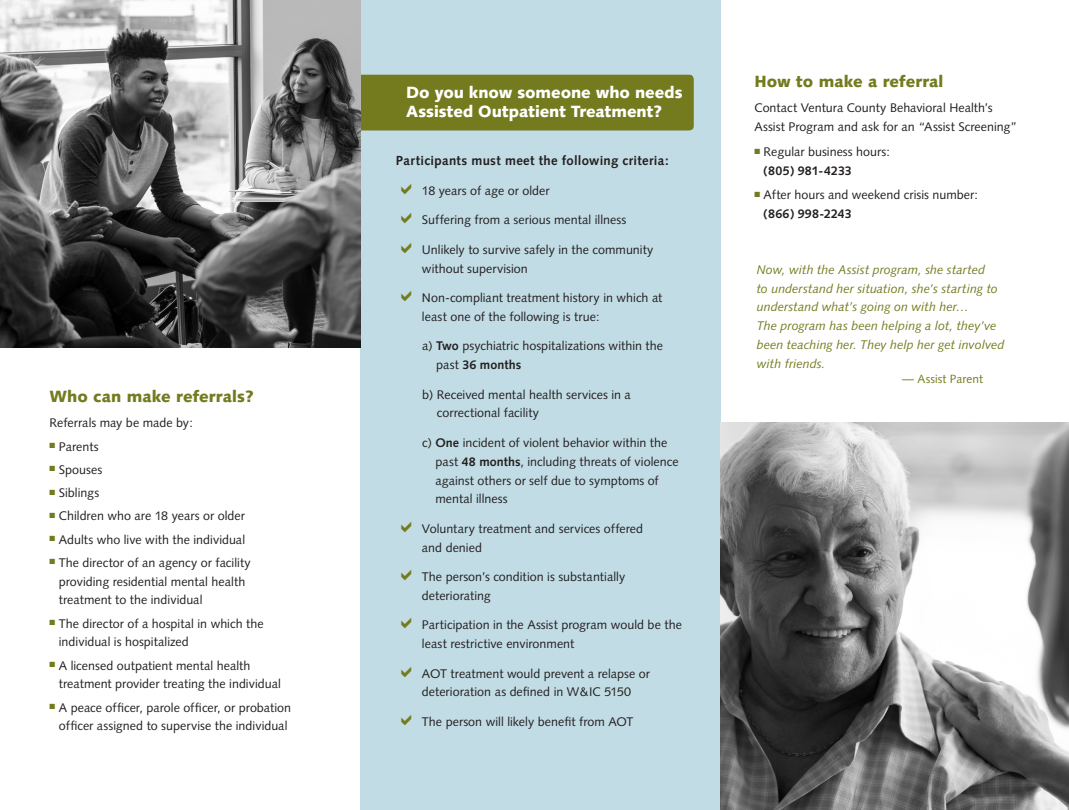
<style>
.page{position:relative;width:1069px;height:810px;background:#fff}
.page>*{position:absolute;margin:0;border:0;box-sizing:border-box;transform-origin:0 0}
.t1{font:900 16.25px/18.8px "Syntax";letter-spacing:-.005em;color:#fff}
.t2{font:900 16.25px "Syntax";letter-spacing:.005em;color:#747b1e}
.t3{font:700 13.12px "Syntax";letter-spacing:.025em;color:#231f20}
.t4{font:12.5px/18.8px "Syntax";color:#231f20}
.t5{font:italic 12.5px/18.8px "Syntax";color:#747b1e}
.t6{font:11.88px "Syntax";letter-spacing:.005em;color:#747b1e}
.s1{font-weight:700}
</style>
<div class="page">
<div style="left:360px;top:0;width:360px;height:810px;background:#c1dce4"></div>
<div style="left:329px;top:75px;width:365px;height:56px;background:#747b1e;border-radius:5px"></div>
<img style="left:720px;top:422px;width:349px;height:388px">
<img style="left:0;top:0;width:360px;height:347px">
<p class="t2" style="left:49px;top:387px;width:206px">Who can make referrals?</p>
<p class="t4" style="left:49px;top:414px;width:145px">Referrals may be made by:</p>
<p class="t4" style="left:49px;top:437px;width:51px"><sup>■</sup> Parents</p>
<p class="t4" style="left:49px;top:460px;width:54px"><sup>■</sup> Spouses</p>
<p class="t4" style="left:49px;top:483px;width:51px"><sup>■</sup> Siblings</p>
<p class="t4" style="left:49px;top:507px;width:197px"><sup>■</sup> Children who are 18 years or older</p>
<p class="t4" style="left:49px;top:530px;width:197px"><sup>■</sup> Adults who live with the individual</p>
<p class="t4" style="left:59px;top:553px;width:193px;text-indent:-9px"><sup>■</sup> The director of an agency or facility providing residential mental health treatment to the individual</p>
<p class="t4" style="left:59px;top:614px;width:206px;text-indent:-9px"><sup>■</sup> The director of a hospital in which the individual is hospitalized</p>
<p class="t4" style="left:59px;top:656px;width:224px;text-indent:-9px"><sup>■</sup> A licensed outpatient mental health treatment provider treating the individual</p>
<p class="t4" style="left:49px;top:698px;width:243px;text-align:center"><sup>■</sup> A peace officer, parole officer, or probation officer assigned to supervise the individual</p>
<p class="t1" style="left:406px;top:83px;width:278px">Do you know someone who needs<br>Assisted Outpatient Treatment?</p>
<p class="t3" style="left:396px;top:153px;width:274px">Participants must meet the following criteria:</p>
<p class="t4" style="left:422px;top:181px;width:129px">18 years of age or older</p>
<p class="t4" style="left:422px;top:211px;width:206px">Suffering from a serious mental illness</p>
<p class="t4" style="left:422px;top:240px;width:233px">Unlikely to survive safely in the community without supervision</p>
<p class="t4" style="left:422px;top:288px;width:242px">Non-compliant treatment history in which at least one of the following is true:</p>
<p class="t4" style="left:436px;top:337px;width:229px;text-indent:-14px">a) <span class="s1">Two</span> psychiatric hospitalizations within the past <span class="s1">36 months</span></p>
<p class="t4" style="left:437px;top:385px;width:196px;text-indent:-15px">b) Received mental health services in a correctional facility</p>
<p class="t4" style="left:435px;top:433px;width:245px;text-indent:-13px">c) <span class="s1">One</span> incident of violent behavior within the past <span class="s1">48 months</span>, including threats of violence against others or self due to symptoms of mental illness</p>
<p class="t4" style="left:422px;top:519px;width:223px">Voluntary treatment and services offered and denied</p>
<p class="t4" style="left:422px;top:567px;width:205px">The person’s condition is substantially deteriorating</p>
<p class="t4" style="left:422px;top:616px;width:261px">Participation in the Assist program would be the least restrictive environment</p>
<p class="t4" style="left:422px;top:664px;width:230px">AOT treatment would prevent a relapse or deterioration as defined in W&amp;IC 5150</p>
<p class="t4" style="left:422px;top:712px;width:213px">The person will likely benefit from AOT</p>
<p class="t2" style="left:754px;top:72px;width:190px">How to make a referral</p>
<p class="t4" style="left:754px;top:99px;width:264px">Contact Ventura County Behavioral Health’s<br>Assist Program and ask for an “Assist Screening”</p>
<p class="t4" style="left:763px;top:142px;width:128px;text-indent:-9px"><sup>■</sup> Regular business hours: <span class="s1">(805) 981-4233</span></p>
<p class="t4" style="left:763px;top:186px;width:216px;text-indent:-9px"><sup>■</sup> After hours and weekend crisis number: <span class="s1">(866) 998-2243</span></p>
<p class="t5" style="left:757px;top:260px;width:249px">Now, with the Assist program, she started<br>to understand her situation, she’s starting to understand what’s going on with her…<br>The program has been helping a lot, they’ve been teaching her. They help her get involved with friends.</p>
<p class="t6" style="left:902px;top:372px;width:82px">— Assist Parent</p>
</div>
